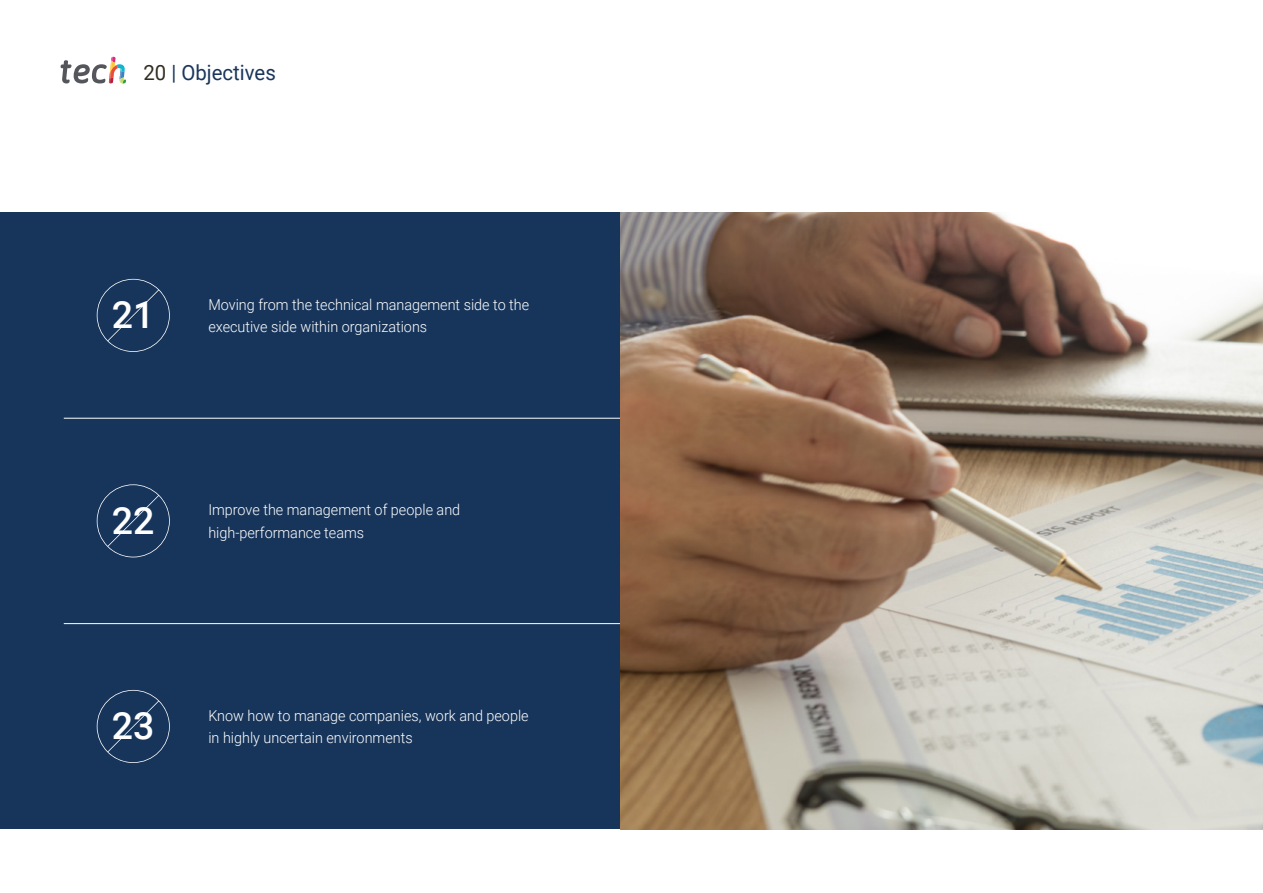
<style>
.page{position:relative;width:1263px;height:893px;background:#fff}
.page>*{position:absolute;margin:0;border:0;box-sizing:border-box;transform-origin:0 0}
.t1{font:500 37.5px "Roboto";color:#fff}
.t2{font:21px "Roboto";color:#1a355c}
.t3{font:300 15px/22.5px "Roboto";color:#fff;scale:.96 1}
.s1{color:#312e20}
</style>
<div class="page">
<svg style="left:61px;top:57px;width:65px;height:27px"></svg>
<div style="left:0;top:213px;width:621px;height:616px;background:#17355b"></div>
<svg style="left:97px;top:279px;width:73px;height:73px"></svg>
<svg style="left:97px;top:690px;width:73px;height:73px"></svg>
<svg style="left:97px;top:484px;width:73px;height:73px"></svg>
<hr style="left:64px;top:418px;width:1199px;height:1px;background:#fff">
<hr style="left:64px;top:623px;width:1199px;height:1px;background:#fff">
<img style="left:621px;top:213px;width:642px;height:616px">
<h2 class="t2" style="left:144px;top:57px;width:134px"><span class="s1">20</span> | Objectives</h2>
<h1 class="t1" style="left:112px;top:288px;width:44px">21</h1>
<p class="t3" style="left:208px;top:293px;width:336px">Moving from the technical management side to the</p>
<p class="t3" style="left:208px;top:315px;width:229px">executive side within organizations</p>
<h1 class="t1" style="left:112px;top:494px;width:44px">22</h1>
<p class="t3" style="left:208px;top:498px;width:264px">Improve the management of people and</p>
<p class="t3" style="left:208px;top:521px;width:164px">high-performance teams</p>
<h1 class="t1" style="left:112px;top:699px;width:44px">23</h1>
<p class="t3" style="left:208px;top:704px;width:335px">Know how to manage companies, work and people in highly uncertain environments</p>
</div>
